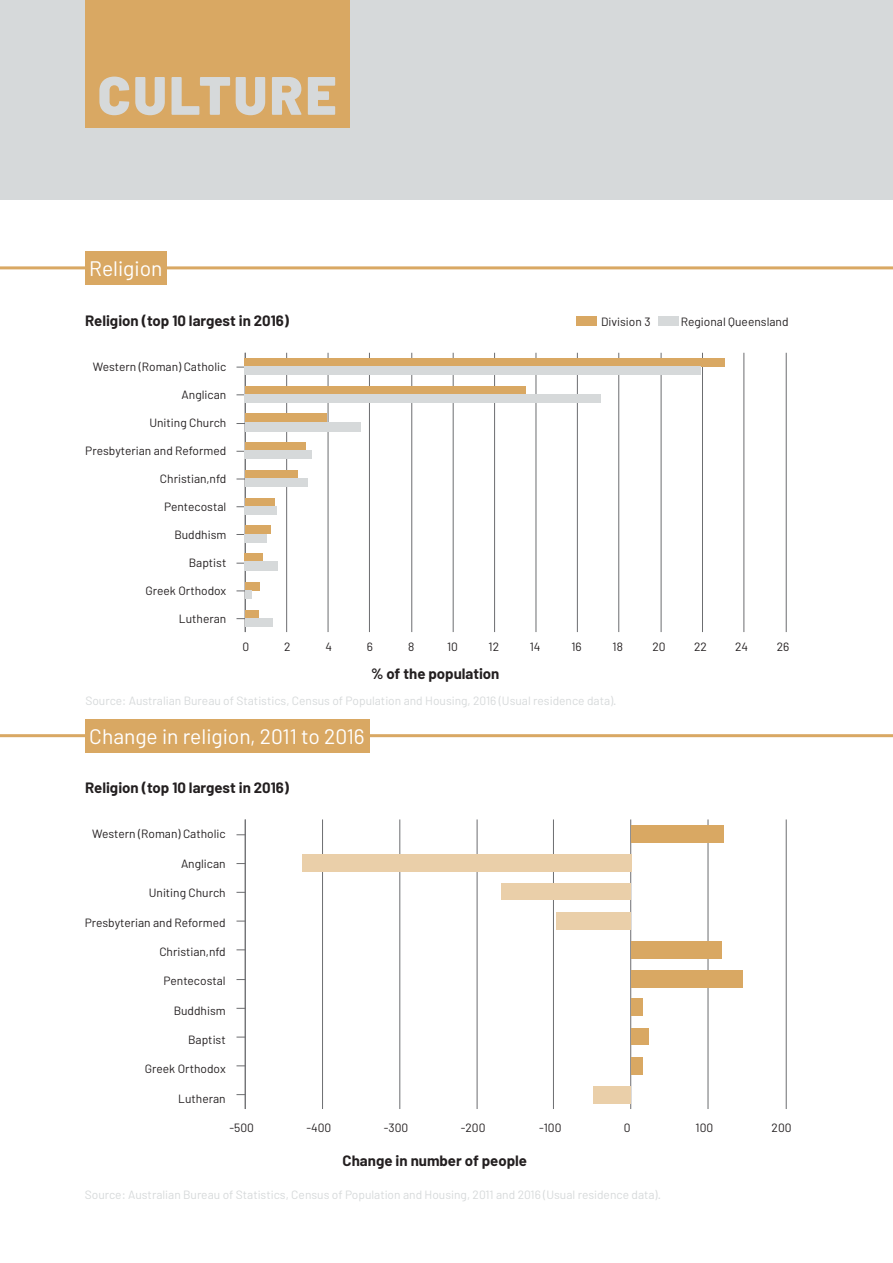
<style>
.page{position:relative;width:893px;height:1263px;background:#fff}
.page>*{position:absolute;margin:0;border:0;box-sizing:border-box;transform-origin:0 0}
.Section_Heading{font:900 54px "Barlow";letter-spacing:.05em;color:#d6d9da}
.Yellow_Sub{font:21px "Barlow";color:#fff}
.Axis_Headings{font:700 15px "Barlow";color:#231f20}
.t1{font:12px "Barlow";color:#231f20}
.t2{font:12px "Barlow";color:#d6d9da}
</style>
<div class="page">
<div style="left:85px;top:251px;width:82px;height:34px;background:#d9a863"></div>
<hr style="left:0;top:266px;width:893px;height:3px;background:#d9a863">
<div style="left:0;top:0;width:893px;height:200px;background:#d6d9da"></div>
<div style="left:85px;top:0;width:264px;height:128px;background:#d9a863"></div>
<div style="left:85px;top:719px;width:284px;height:33px;background:#d9a863"></div>
<hr style="left:0;top:734px;width:893px;height:3px;background:#d9a863">
<div style="left:576px;top:316px;width:20px;height:10px;background:#d9a863"></div>
<div style="left:658px;top:316px;width:20px;height:10px;background:#d6d9da"></div>
<hr style="left:286px;top:353px;width:1px;height:279px;background:#6c6d70">
<hr style="left:328px;top:353px;width:1px;height:279px;background:#6c6d70">
<hr style="left:369px;top:353px;width:1px;height:279px;background:#6c6d70">
<hr style="left:411px;top:353px;width:1px;height:279px;background:#6c6d70">
<hr style="left:453px;top:353px;width:1px;height:279px;background:#6c6d70">
<hr style="left:494px;top:353px;width:1px;height:279px;background:#6c6d70">
<hr style="left:535px;top:353px;width:1px;height:279px;background:#6c6d70">
<hr style="left:577px;top:353px;width:1px;height:279px;background:#6c6d70">
<hr style="left:618px;top:353px;width:1px;height:279px;background:#6c6d70">
<hr style="left:661px;top:353px;width:1px;height:279px;background:#6c6d70">
<hr style="left:702px;top:353px;width:1px;height:279px;background:#6c6d70">
<hr style="left:743px;top:353px;width:1px;height:279px;background:#6c6d70">
<hr style="left:786px;top:353px;width:1px;height:279px;background:#6c6d70">
<hr style="left:245px;top:353px;width:1px;height:279px;background:#6c6d70">
<div style="left:245px;top:358px;width:480px;height:9px;background:#d9a863"></div>
<div style="left:245px;top:386px;width:280px;height:8px;background:#d9a863"></div>
<div style="left:245px;top:414px;width:82px;height:8px;background:#d9a863"></div>
<div style="left:245px;top:442px;width:60px;height:9px;background:#d9a863"></div>
<div style="left:245px;top:470px;width:52px;height:8px;background:#d9a863"></div>
<div style="left:245px;top:498px;width:29px;height:8px;background:#d9a863"></div>
<div style="left:245px;top:526px;width:26px;height:8px;background:#d9a863"></div>
<div style="left:245px;top:553px;width:18px;height:9px;background:#d9a863"></div>
<div style="left:245px;top:582px;width:14px;height:8px;background:#d9a863"></div>
<div style="left:245px;top:610px;width:14px;height:8px;background:#d9a863"></div>
<div style="left:245px;top:367px;width:456px;height:8px;background:#d6d9da"></div>
<div style="left:245px;top:394px;width:356px;height:9px;background:#d6d9da"></div>
<div style="left:245px;top:422px;width:116px;height:9px;background:#d6d9da"></div>
<div style="left:245px;top:451px;width:67px;height:8px;background:#d6d9da"></div>
<div style="left:245px;top:478px;width:62px;height:9px;background:#d6d9da"></div>
<div style="left:245px;top:506px;width:32px;height:9px;background:#d6d9da"></div>
<div style="left:245px;top:534px;width:22px;height:8px;background:#d6d9da"></div>
<div style="left:245px;top:562px;width:33px;height:9px;background:#d6d9da"></div>
<div style="left:245px;top:590px;width:6px;height:9px;background:#d6d9da"></div>
<div style="left:245px;top:618px;width:27px;height:8px;background:#d6d9da"></div>
<hr style="left:322px;top:819px;width:1px;height:290px;background:#6c6d70">
<hr style="left:399px;top:819px;width:1px;height:290px;background:#6c6d70">
<hr style="left:477px;top:819px;width:1px;height:290px;background:#6c6d70">
<hr style="left:553px;top:819px;width:1px;height:290px;background:#6c6d70">
<hr style="left:630px;top:819px;width:1px;height:290px;background:#6c6d70">
<hr style="left:707px;top:819px;width:1px;height:290px;background:#6c6d70">
<hr style="left:786px;top:819px;width:1px;height:290px;background:#6c6d70">
<hr style="left:245px;top:819px;width:1px;height:290px;background:#6c6d70">
<div style="left:631px;top:825px;width:93px;height:18px;background:#d9a863"></div>
<div style="left:302px;top:854px;width:329px;height:17px;background:#eacfa9"></div>
<div style="left:501px;top:883px;width:130px;height:17px;background:#eacfa9"></div>
<div style="left:557px;top:912px;width:74px;height:18px;background:#eacfa9"></div>
<div style="left:631px;top:941px;width:90px;height:18px;background:#d9a863"></div>
<div style="left:631px;top:970px;width:111px;height:17px;background:#d9a863"></div>
<div style="left:631px;top:998px;width:12px;height:18px;background:#d9a863"></div>
<div style="left:631px;top:1028px;width:18px;height:17px;background:#d9a863"></div>
<div style="left:631px;top:1057px;width:11px;height:18px;background:#d9a863"></div>
<div style="left:593px;top:1086px;width:38px;height:17px;background:#eacfa9"></div>
<p class="Section_Heading" style="left:98px;top:62px;width:240px">CULTURE</p>
<p class="Yellow_Sub" style="left:89px;top:256px;width:75px">Religion</p>
<p class="Axis_Headings" style="left:85px;top:312px;width:205px">Religion (top 10 largest in 2016)</p>
<p class="t1" style="left:93px;top:359px;width:135px">Western (Roman) Catholic</p>
<p class="t1" style="left:182px;top:387px;width:46px">Anglican</p>
<p class="t1" style="left:149px;top:415px;width:78px">Uniting Church</p>
<p class="t1" style="left:85px;top:443px;width:143px">Presbyterian and Reformed</p>
<p class="t1" style="left:160px;top:471px;width:68px">Christian,nfd</p>
<p class="t1" style="left:164px;top:499px;width:64px">Pentecostal</p>
<p class="t1" style="left:174px;top:527px;width:53px">Buddhism</p>
<p class="t1" style="left:189px;top:555px;width:39px">Baptist</p>
<p class="t1" style="left:146px;top:583px;width:82px">Greek Orthodox</p>
<p class="t1" style="left:179px;top:611px;width:49px">Lutheran</p>
<p class="t1" style="left:601px;top:314px;width:51px">Division 3</p>
<p class="t1" style="left:681px;top:314px;width:109px">Regional Queensland</p>
<p class="t1" style="left:243px;top:639px;width:8px">0</p>
<p class="t1" style="left:284px;top:639px;width:8px">2</p>
<p class="t1" style="left:325px;top:639px;width:8px">4</p>
<p class="t1" style="left:367px;top:639px;width:8px">6</p>
<p class="t1" style="left:408px;top:639px;width:8px">8</p>
<p class="t1" style="left:447px;top:639px;width:12px">10</p>
<p class="t1" style="left:489px;top:639px;width:12px">12</p>
<p class="t1" style="left:530px;top:639px;width:12px">14</p>
<p class="t1" style="left:571px;top:639px;width:12px">16</p>
<p class="t1" style="left:613px;top:639px;width:12px">18</p>
<p class="t1" style="left:652px;top:639px;width:15px">20</p>
<p class="t1" style="left:694px;top:639px;width:14px">22</p>
<p class="t1" style="left:735px;top:639px;width:15px">24</p>
<p class="t1" style="left:777px;top:639px;width:14px">26</p>
<p class="Axis_Headings" style="left:371px;top:664px;width:130px">% of the population</p>
<p class="t2" style="left:85px;top:693px;width:533px">Source: Australian Bureau of Statistics, Census of Population and Housing, 2016 (Usual residence data).</p>
<p class="Yellow_Sub" style="left:89px;top:723px;width:277px">Change in religion, 2011 to 2016</p>
<p class="Axis_Headings" style="left:85px;top:778px;width:205px">Religion (top 10 largest in 2016)</p>
<p class="t1" style="left:92px;top:827px;width:135px">Western (Roman) Catholic</p>
<p class="t1" style="left:181px;top:856px;width:46px">Anglican</p>
<p class="t1" style="left:149px;top:885px;width:78px">Uniting Church</p>
<p class="t1" style="left:85px;top:915px;width:143px">Presbyterian and Reformed</p>
<p class="t1" style="left:159px;top:944px;width:68px">Christian,nfd</p>
<p class="t1" style="left:164px;top:973px;width:64px">Pentecostal</p>
<p class="t1" style="left:174px;top:1003px;width:53px">Buddhism</p>
<p class="t1" style="left:188px;top:1032px;width:39px">Baptist</p>
<p class="t1" style="left:145px;top:1062px;width:82px">Greek Orthodox</p>
<p class="t1" style="left:178px;top:1091px;width:49px">Lutheran</p>
<p class="t1" style="left:230px;top:1120px;width:26px">-500</p>
<p class="t1" style="left:306px;top:1120px;width:26px">-400</p>
<p class="t1" style="left:384px;top:1120px;width:26px">-300</p>
<p class="t1" style="left:461px;top:1120px;width:26px">-200</p>
<p class="t1" style="left:539px;top:1120px;width:24px">-100</p>
<p class="t1" style="left:624px;top:1120px;width:8px">0</p>
<p class="t1" style="left:696px;top:1120px;width:19px">100</p>
<p class="t1" style="left:772px;top:1120px;width:21px">200</p>
<p class="Axis_Headings" style="left:343px;top:1151px;width:186px">Change in number of people</p>
<p class="t2" style="left:85px;top:1187px;width:578px">Source: Australian Bureau of Statistics, Census of Population and Housing, 2011 and 2016 (Usual residence data).</p>
</div>
